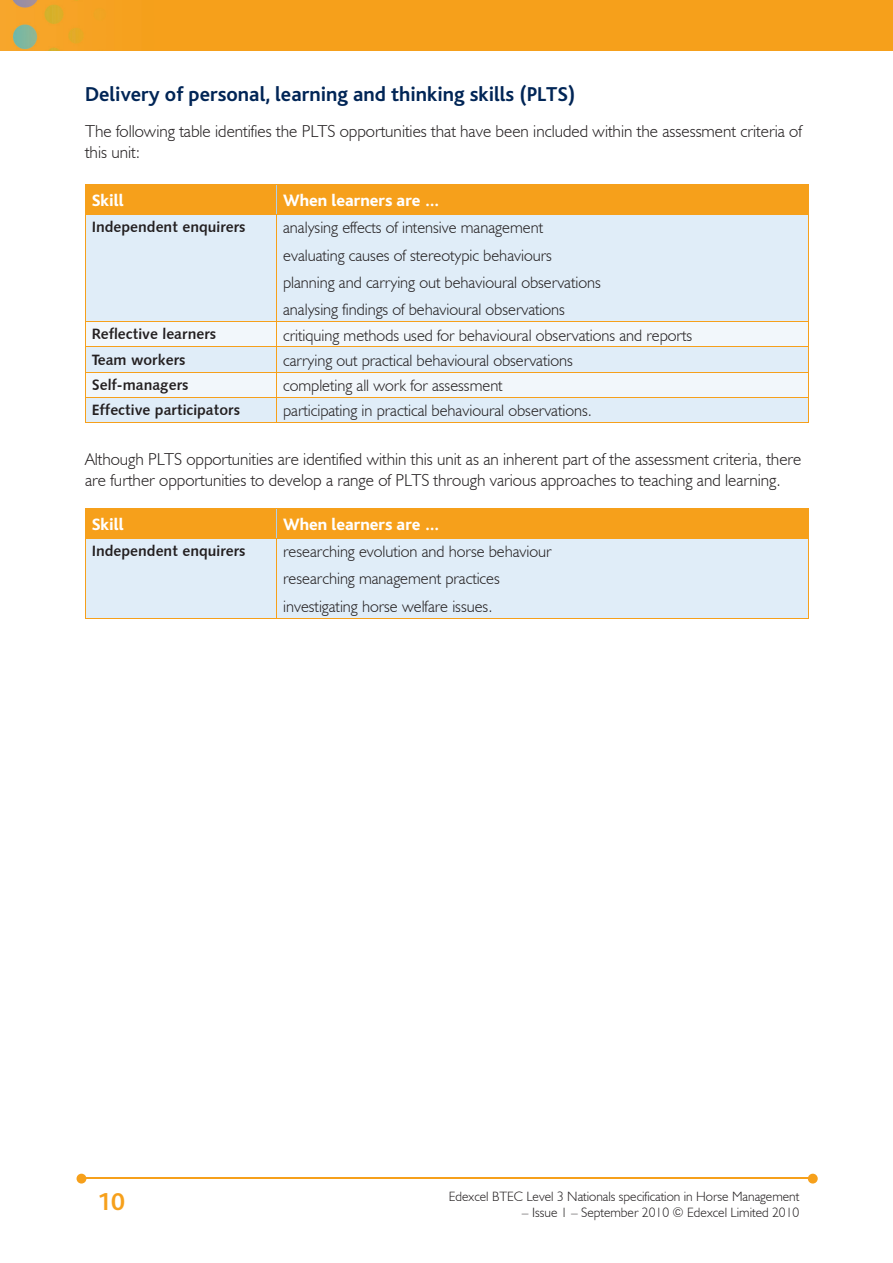
<style>
.page{position:relative;width:893px;height:1263px;background:#fff}
.page>*{position:absolute;margin:0;border:0;box-sizing:border-box;transform-origin:0 0}
.t1{font:700 25.5px "Bliss";color:#f6a01b}
.t2{font:700 21px "Bliss";color:#002556}
.t3{font:300 17.25px/21px "Humanist 521 BT";color:#231f20}
.t4{font:800 17.25px "Bliss";color:#fff}
.t5{font:300 16.5px/27.3px "Humanist 521 BT";color:#231f20}
.t6{font:15px "Humanist 531 BT Bold A";color:#231f20}
.t7{font:300 13.5px "Humanist 521 BT";color:#231f20}
</style>
<div class="page">
<img style="left:0;top:0;width:893px;height:51px">
<hr style="left:82px;top:1178px;width:728px;height:1px;background:#f6a01b">
<svg style="left:808px;top:1174px;width:10px;height:9px"></svg>
<svg style="left:77px;top:1174px;width:9px;height:9px"></svg>
<div style="left:86px;top:215px;width:722px;height:207px;background:#e0edf8"></div>
<svg style="left:86px;top:322px;width:722px;height:75px;fill:#f2f7fb"></svg>
<div style="left:85px;top:185px;width:724px;height:29px;background:#f6a01b"></div>
<hr style="left:85px;top:184px;width:192px;height:1px;background:#f6a01b">
<hr style="left:277px;top:184px;width:532px;height:1px;background:#f6a01b">
<hr style="left:85px;top:215px;width:1px;height:106px;background:#f6a01b">
<hr style="left:85px;top:214px;width:192px;height:1px;background:#f6a01b">
<hr style="left:276px;top:215px;width:1px;height:106px;background:#f6a01b">
<hr style="left:808px;top:215px;width:1px;height:106px;background:#f6a01b">
<hr style="left:277px;top:214px;width:532px;height:1px;background:#f6a01b">
<hr style="left:85px;top:321px;width:192px;height:1px;background:#f6a01b">
<hr style="left:277px;top:321px;width:532px;height:1px;background:#f6a01b">
<hr style="left:85px;top:346px;width:192px;height:1px;background:#f6a01b">
<hr style="left:277px;top:346px;width:532px;height:1px;background:#f6a01b">
<hr style="left:85px;top:372px;width:192px;height:1px;background:#f6a01b">
<hr style="left:277px;top:372px;width:532px;height:1px;background:#f6a01b">
<hr style="left:85px;top:422px;width:192px;height:1px;background:#f6a01b">
<svg style="left:85px;top:322px;width:1px;height:100px"></svg>
<hr style="left:85px;top:397px;width:192px;height:1px;background:#f6a01b">
<hr style="left:277px;top:422px;width:532px;height:1px;background:#f6a01b">
<svg style="left:276px;top:322px;width:1px;height:100px"></svg>
<svg style="left:808px;top:322px;width:1px;height:100px"></svg>
<hr style="left:277px;top:397px;width:532px;height:1px;background:#f6a01b">
<div style="left:86px;top:509px;width:722px;height:29px;background:#f6a01b"></div>
<div style="left:86px;top:539px;width:722px;height:79px;background:#e0edf8"></div>
<hr style="left:276px;top:508px;width:1px;height:30px;background:#accfed">
<hr style="left:85px;top:508px;width:1px;height:30px;background:#f6a01b">
<hr style="left:808px;top:508px;width:1px;height:30px;background:#f6a01b">
<hr style="left:85px;top:508px;width:192px;height:1px;background:#f6a01b">
<hr style="left:277px;top:508px;width:532px;height:1px;background:#f6a01b">
<hr style="left:85px;top:618px;width:192px;height:1px;background:#f6a01b">
<hr style="left:85px;top:539px;width:1px;height:79px;background:#f6a01b">
<hr style="left:85px;top:538px;width:192px;height:1px;background:#f6a01b">
<hr style="left:277px;top:618px;width:532px;height:1px;background:#f6a01b">
<hr style="left:276px;top:539px;width:1px;height:79px;background:#f6a01b">
<hr style="left:808px;top:539px;width:1px;height:79px;background:#f6a01b">
<hr style="left:277px;top:538px;width:532px;height:1px;background:#f6a01b">
<p class="t2" style="left:85px;top:83px;width:492px">Delivery of personal, learning and thinking skills (PLTS)</p>
<p class="t3" style="left:85px;top:120px;width:718px">The following table identifies the PLTS opportunities that have been included within the assessment criteria of this unit:</p>
<p class="t4" style="left:92px;top:191px;width:33px">Skill</p>
<p class="t4" style="left:283px;top:191px;width:159px">When learners are …</p>
<p class="t6" style="left:92px;top:218px;width:155px">Independent enquirers</p>
<p class="t5" style="left:283px;top:214px;width:319px">analysing effects of intensive management evaluating causes of stereotypic behaviours planning and carrying out behavioural observations analysing findings of behavioural observations</p>
<p class="t6" style="left:92px;top:325px;width:126px">Reflective learners</p>
<p class="t5" style="left:283px;top:321px;width:410px">critiquing methods used for behavioural observations and reports</p>
<p class="t6" style="left:92px;top:350px;width:95px">Team workers</p>
<p class="t5" style="left:283px;top:346px;width:291px">carrying out practical behavioural observations</p>
<p class="t6" style="left:92px;top:375px;width:98px">Self-managers</p>
<p class="t5" style="left:283px;top:371px;width:221px">completing all work for assessment</p>
<p class="t6" style="left:92px;top:401px;width:150px">Effective participators</p>
<p class="t5" style="left:283px;top:397px;width:310px">participating in practical behavioural observations.</p>
<p class="t3" style="left:85px;top:449px;width:718px">Although PLTS opportunities are identified within this unit as an inherent part of the assessment criteria, there are further opportunities to develop a range of PLTS through various approaches to teaching and learning.</p>
<p class="t4" style="left:92px;top:515px;width:33px">Skill</p>
<p class="t4" style="left:283px;top:515px;width:159px">When learners are …</p>
<p class="t6" style="left:92px;top:541px;width:155px">Independent enquirers</p>
<p class="t5" style="left:283px;top:537px;width:270px">researching evolution and horse behaviour researching management practices investigating horse welfare issues.</p>
<h1 class="t1" style="left:97px;top:1189px;width:29px">10</h1>
<p class="t7" style="left:449px;top:1188px;width:352px">Edexcel BTEC Level 3 Nationals specification in Horse Management</p>
<p class="t7" style="left:522px;top:1204px;width:279px">– Issue 1 – September 2010 © Edexcel Limited 2010</p>
</div>
